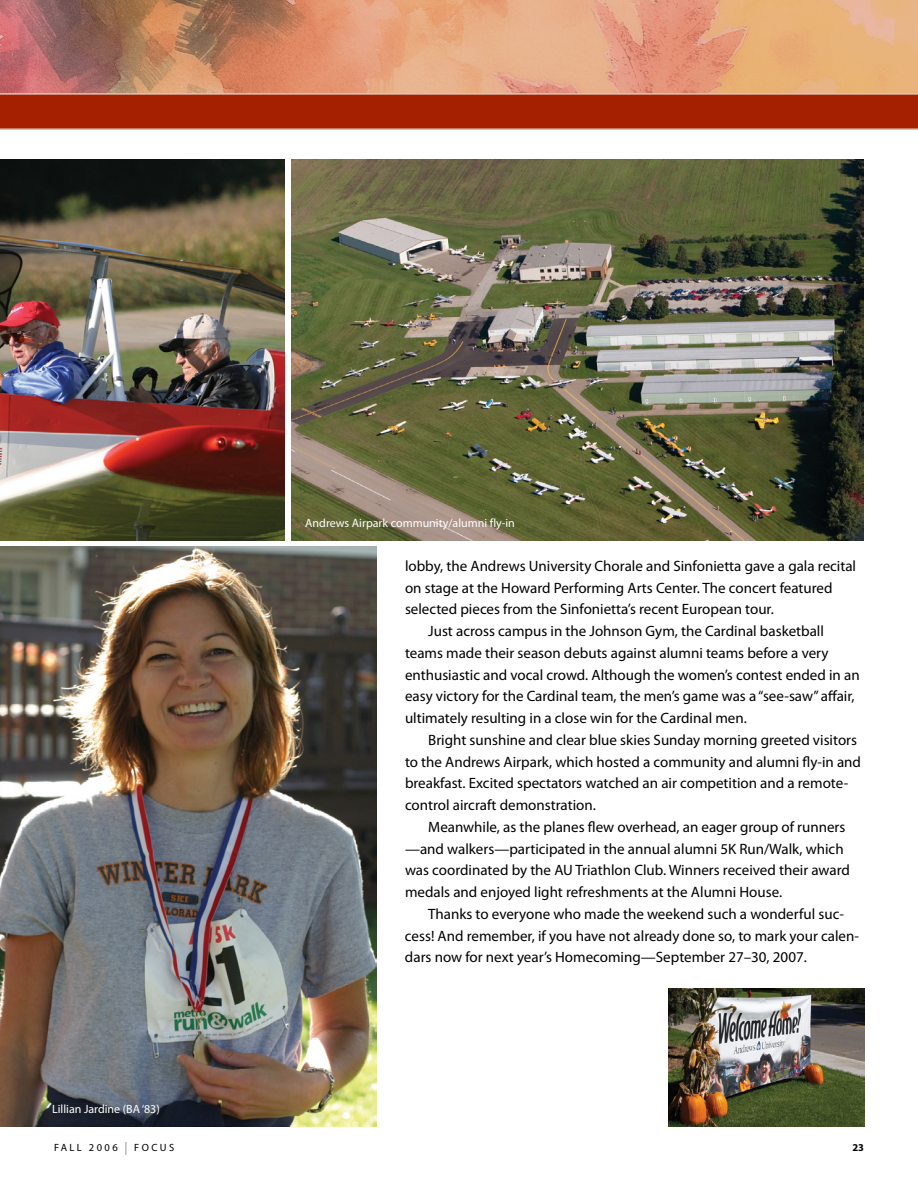
<style>
.page{position:relative;width:918px;height:1188px;background:#fff}
.page>*{position:absolute;margin:0;border:0;box-sizing:border-box;transform-origin:0 0}
.t1{font:15px "Myriad Pro";color:#000}
.t2{font:12px "Myriad Pro";color:#fff}
.t3{font:10.5px "Myriad Pro";letter-spacing:.23em;color:#000}
.t4{font:700 10.5px "Myriad Pro";color:#000}
.s1{font-style:inherit}
.s2{font-size:18.3px;color:#939598}
</style>
<div class="page">
<img style="left:0;top:0;width:918px;height:93px">
<img style="left:0;top:546px;width:377px;height:580px">
<img style="left:291px;top:159px;width:572px;height:382px">
<img style="left:669px;top:989px;width:195px;height:137px">
<svg style="left:0;top:93px;width:918px;height:37px;background:#a92d0f"></svg>
<img style="left:0;top:159px;width:285px;height:382px">
<p class="t2" style="left:305px;top:516px;width:211px">Andrews Airpark community/alumni fly-in</p>
<p class="t2" style="left:52px;top:1103px;width:109px">Lillian Jardine (BA ‘83)</p>
<p class="t1" style="left:405px;top:558px;width:453px">lobby, the Andrews University Chorale and Sinfonietta gave a gala recital</p>
<p class="t1" style="left:405px;top:579px;width:429px">on stage at the Howard Performing Arts Center. The concert featured</p>
<p class="t1" style="left:405px;top:601px;width:370px">selected pieces from the Sinfonietta’s recent European tour.</p>
<p class="t1" style="left:428px;top:623px;width:397px">Just across campus in the Johnson Gym, the Cardinal basketball</p>
<p class="t1" style="left:405px;top:645px;width:425px">teams made their season debuts against alumni teams before a very</p>
<p class="t1" style="left:405px;top:666px;width:456px">enthusiastic and vocal crowd. Although the women’s contest ended in an</p>
<p class="t1" style="left:405px;top:688px;width:451px">easy victory for the Cardinal team, the men’s game was a “see-saw” affair,</p>
<p class="t1" style="left:405px;top:710px;width:343px">ultimately resulting in a close win for the Cardinal men.</p>
<p class="t1" style="left:428px;top:732px;width:430px">Bright sunshine and clear blue skies Sunday morning greeted visitors</p>
<p class="t1" style="left:405px;top:753px;width:458px">to the Andrews Airpark, which hosted a community and alumni fly-in and</p>
<p class="t1" style="left:405px;top:775px;width:445px">breakfast. Excited spectators watched an air competition and a remote-</p>
<p class="t1" style="left:405px;top:797px;width:192px">control aircraft demonstration.</p>
<p class="t1" style="left:428px;top:819px;width:419px">Meanwhile, as the planes flew overhead, an eager group of runners</p>
<p class="t1" style="left:405px;top:840px;width:440px">—and walkers—participated in the annual alumni 5K Run/Walk, which</p>
<p class="t1" style="left:405px;top:862px;width:447px">was coordinated by the AU Triathlon Club. Winners received their award</p>
<p class="t1" style="left:405px;top:884px;width:379px">medals and enjoyed light refreshments at the Alumni House.</p>
<p class="t1" style="left:428px;top:906px;width:417px">Thanks to everyone who made the weekend such a wonderful suc-</p>
<p class="t1" style="left:405px;top:927px;width:456px">cess! And remember, if you have not already done so, to mark your calen-</p>
<p class="t1" style="left:405px;top:949px;width:403px">dars now for next year’s Homecoming—September 27–30, 2007.</p>
<p class="t3" style="left:54px;top:1142px;width:122px"><span class="s1">FALL</span> 2006 <span class="s2">l</span> FOCUS</p>
<p class="t4" style="left:852px;top:1141px;width:13px">23</p>
</div>
